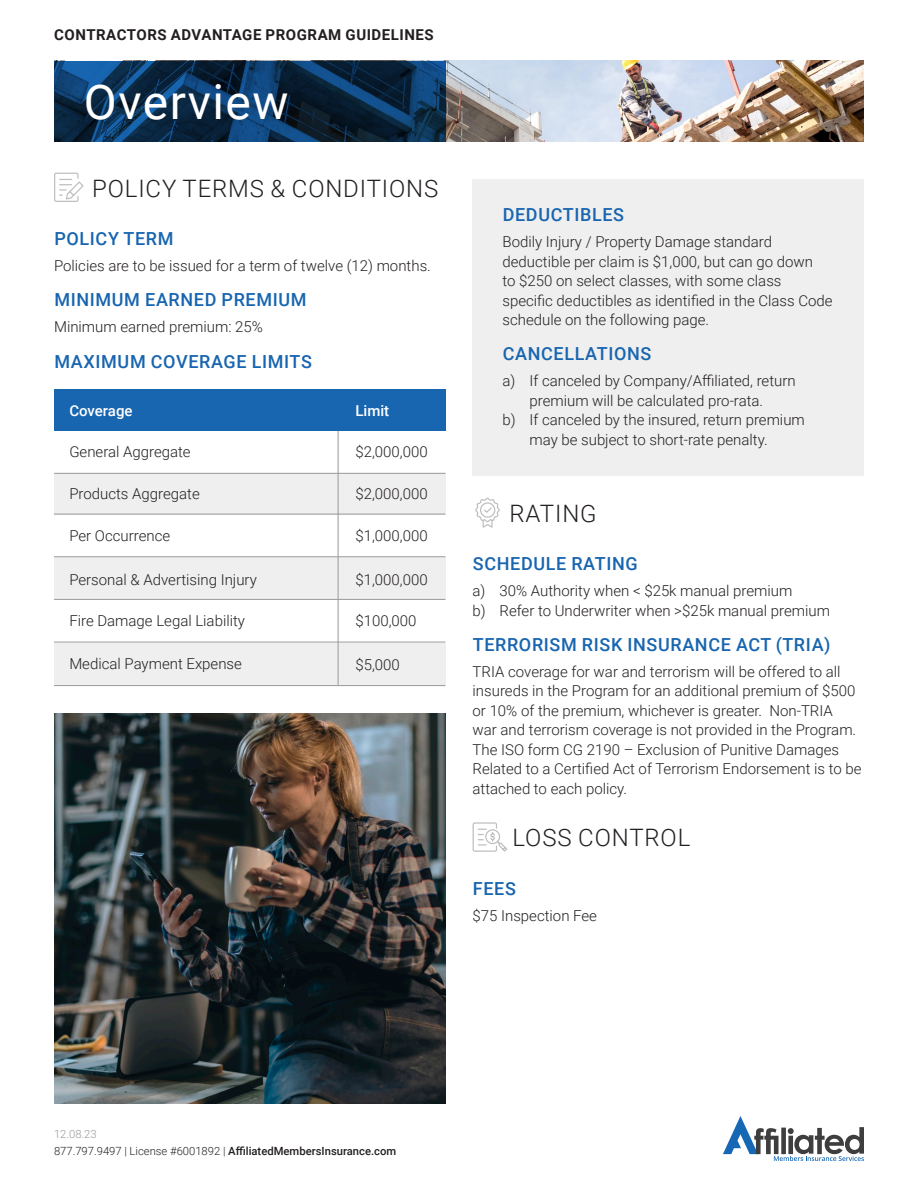
<style>
.page{position:relative;width:918px;height:1188px;background:#fff}
.page>*{position:absolute;margin:0;border:0;box-sizing:border-box;transform-origin:0 0}
.t1{font:48px "Roboto";letter-spacing:.03em;color:#fff}
.t2{font:300 24px "Roboto";letter-spacing:.035em;color:#231f20}
.t3{font:500 18px "Roboto";letter-spacing:.035em;color:#1865b0}
.t4{font:300 15px/19.5px "Roboto";color:#231f20}
.t5{font:700 15px "Roboto";letter-spacing:.035em;color:#231f20}
.t6{font:500 15px "Roboto";color:#fff}
.t7{font:500 11.25px "Roboto";color:#231f20}
.t8{font:300 11.25px "Roboto";color:#999}
.s1{font-weight:300}
</style>
<div class="page">
<svg style="left:723px;top:1116px;width:141px;height:45px"></svg>
<div style="left:472px;top:179px;width:392px;height:296px;background:#efefef"></div>
<img style="left:54px;top:713px;width:392px;height:391px">
<img style="left:446px;top:61px;width:418px;height:80px">
<div style="left:54px;top:389px;width:391px;height:42px;background:#1865b0"></div>
<div style="left:54px;top:473px;width:391px;height:42px;background:#efefef"></div>
<div style="left:54px;top:558px;width:391px;height:41px;background:#efefef"></div>
<div style="left:54px;top:643px;width:391px;height:42px;background:#efefef"></div>
<hr style="left:338px;top:431px;width:1px;height:254px;background:#999">
<hr style="left:54px;top:473px;width:391px;height:1px;background:#999">
<hr style="left:54px;top:514px;width:391px;height:1px;background:#999">
<hr style="left:54px;top:556px;width:391px;height:1px;background:#999">
<hr style="left:54px;top:599px;width:391px;height:1px;background:#999">
<hr style="left:54px;top:642px;width:391px;height:1px;background:#999">
<hr style="left:54px;top:685px;width:391px;height:1px;background:#999">
<svg style="left:54px;top:172px;width:30px;height:30px"></svg>
<svg style="left:472px;top:822px;width:35px;height:30px"></svg>
<svg style="left:475px;top:497px;width:25px;height:31px"></svg>
<svg style="left:54px;top:61px;width:392px;height:80px;background:#0c3052"></svg>
<p class="t5" style="left:54px;top:24px;width:381px">CONTRACTORS ADVANTAGE PROGRAM GUIDELINES</p>
<p class="t1" style="left:84px;top:68px;width:206px">Overview</p>
<p class="t2" style="left:92px;top:171px;width:348px">POLICY TERMS &amp; CONDITIONS</p>
<p class="t3" style="left:54px;top:226px;width:121px">POLICY TERM</p>
<p class="t4" style="left:54px;top:255px;width:378px">Policies are to be issued for a term of twelve (12) months.</p>
<p class="t3" style="left:54px;top:287px;width:254px">MINIMUM EARNED PREMIUM</p>
<p class="t4" style="left:54px;top:317px;width:210px">Minimum earned premium: 25%</p>
<p class="t3" style="left:54px;top:349px;width:259px">MAXIMUM COVERAGE LIMITS</p>
<p class="t6" style="left:69px;top:400px;width:65px">Coverage</p>
<p class="t6" style="left:355px;top:400px;width:35px">Limit</p>
<p class="t4" style="left:69px;top:442px;width:123px">General Aggregate</p>
<p class="t4" style="left:69px;top:484px;width:132px">Products Aggregate</p>
<p class="t4" style="left:69px;top:525px;width:102px">Per Occurrence</p>
<p class="t4" style="left:69px;top:569px;width:189px">Personal &amp; Advertising Injury</p>
<p class="t4" style="left:69px;top:611px;width:177px">Fire Damage Legal Liability</p>
<p class="t4" style="left:69px;top:653px;width:174px">Medical Payment Expense</p>
<p class="t4" style="left:355px;top:442px;width:74px">$2,000,000</p>
<p class="t4" style="left:355px;top:484px;width:74px">$2,000,000</p>
<p class="t4" style="left:355px;top:525px;width:74px">$1,000,000</p>
<p class="t4" style="left:355px;top:569px;width:74px">$1,000,000</p>
<p class="t4" style="left:355px;top:611px;width:63px">$100,000</p>
<p class="t4" style="left:355px;top:654px;width:46px">$5,000</p>
<p class="t3" style="left:503px;top:202px;width:123px">DEDUCTIBLES</p>
<p class="t4" style="left:502px;top:231px;width:332px">Bodily Injury / Property Damage standard deductible per claim is $1,000, but can go down<br>to $250 on select classes, with some class specific deductibles as identified in the Class Code schedule on the following page.</p>
<p class="t3" style="left:503px;top:341px;width:150px">CANCELLATIONS</p>
<p class="t4" style="left:502px;top:371px;width:295px;text-align:center">a) If canceled by Company/Affiliated, return premium will be calculated pro-rata.</p>
<p class="t4" style="left:529px;top:410px;width:277px;text-indent:-27px">b) If canceled by the insured, return premium may be subject to short-rate penalty.</p>
<p class="t2" style="left:510px;top:496px;width:89px">RATING</p>
<p class="t3" style="left:473px;top:551px;width:166px">SCHEDULE RATING</p>
<p class="t4" style="left:473px;top:580px;width:321px">a) 30% Authority when &lt; $25k manual premium</p>
<p class="t4" style="left:473px;top:600px;width:359px">b) Refer to Underwriter when &gt;$25k manual premium</p>
<p class="t3" style="left:473px;top:632px;width:359px">TERRORISM RISK INSURANCE ACT (TRIA)</p>
<p class="t4" style="left:473px;top:661px;width:391px">TRIA coverage for war and terrorism will be offered to all insureds in the Program for an additional premium of $500 or 10% of the premium, whichever is greater. Non-TRIA<br>war and terrorism coverage is not provided in the Program.<br>The ISO form CG 2190 – Exclusion of Punitive Damages Related to a Certified Act of Terrorism Endorsement is to be attached to each policy.</p>
<p class="t2" style="left:513px;top:821px;width:179px">LOSS CONTROL</p>
<p class="t3" style="left:473px;top:876px;width:44px">FEES</p>
<p class="t4" style="left:473px;top:905px;width:126px">$75 Inspection Fee</p>
<p class="t8" style="left:54px;top:1126px;width:44px">12.08.23</p>
<p class="t7" style="left:54px;top:1143px;width:344px"><span class="s1">877.797.9497 | License #6001892 |</span> AffiliatedMembersInsurance.com</p>
</div>
